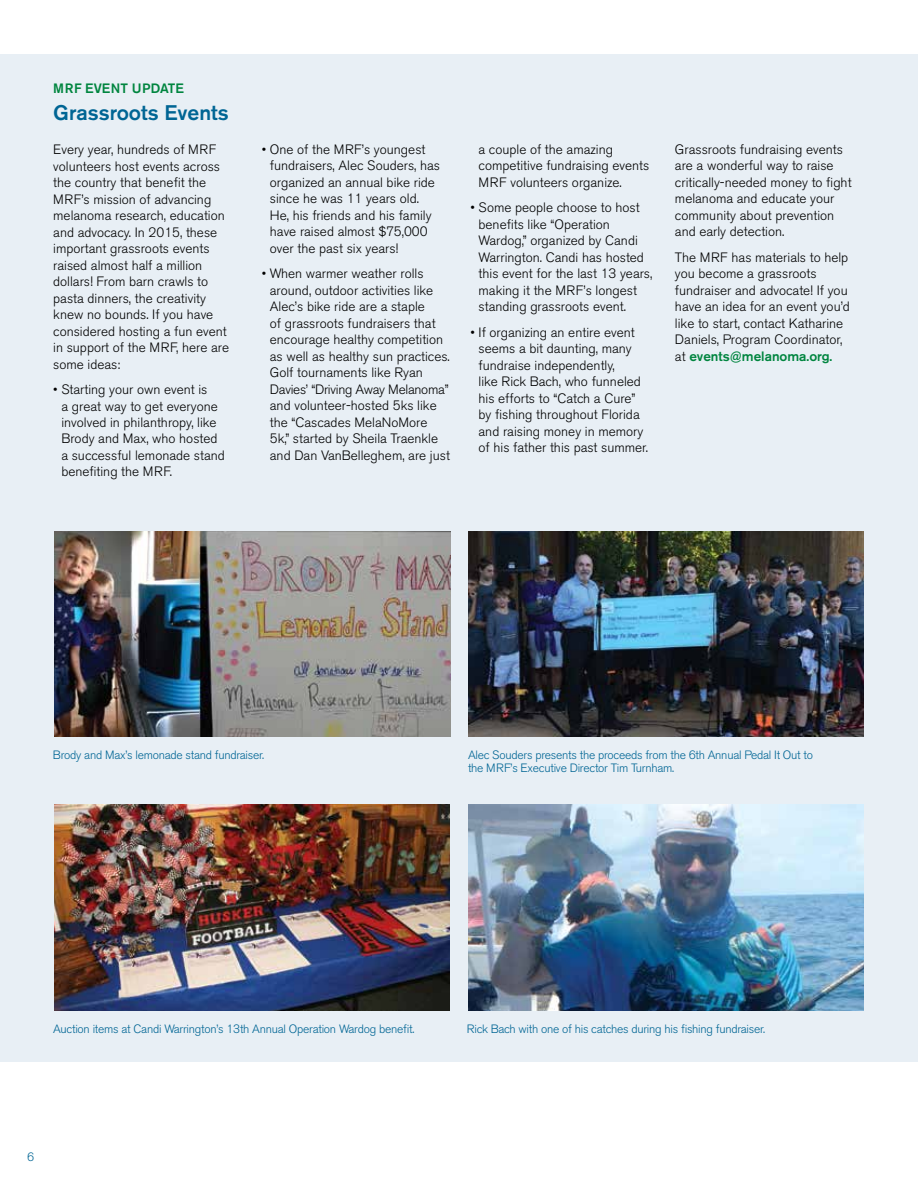
<style>
.page{position:relative;width:918px;height:1188px;background:#fff}
.page>*{position:absolute;margin:0;border:0;box-sizing:border-box;transform-origin:0 0}
.t1{font:500 21px "Akzidenz Grotesk BE";color:#006594}
.t2{font:300 13.5px/16.5px "Akzidenz Grotesk BE";color:#000}
.t3{font:500 13.5px "Akzidenz Grotesk BE";color:#00853f}
.t4{font:300 12px/13.5px "Akzidenz Grotesk BE";letter-spacing:-.02em;color:#006594}
.s1{font-weight:500;color:#00853f}
</style>
<div class="page">
<div style="left:0;top:54px;width:918px;height:1008px;background:#e8eff5"></div>
<img style="left:468px;top:531px;width:396px;height:206px">
<img style="left:54px;top:805px;width:396px;height:205px">
<img style="left:54px;top:531px;width:396px;height:206px">
<img style="left:468px;top:805px;width:396px;height:205px">
<p class="t3" style="left:53px;top:80px;width:132px">MRF EVENT UPDATE</p>
<h1 class="t1" style="left:53px;top:100px;width:177px">Grassroots Events</h1>
<p class="t2" style="left:53px;top:141px;width:177px">Every year, hundreds of MRF volunteers host events across the country that benefit the<br>MRF’s mission of advancing melanoma research, education and advocacy. In 2015, these important grassroots events raised almost half a million dollars! From barn crawls to pasta dinners, the creativity knew no bounds. If you have considered hosting a fun event in support of the MRF, here are some ideas:</p>
<p class="t2" style="left:61px;top:381px;width:165px;text-indent:-8px">• Starting your own event is<br>a great way to get everyone involved in philanthropy, like<br>Brody and Max, who hosted a successful lemonade stand benefiting the MRF.</p>
<p class="t2" style="left:270px;top:141px;width:172px;text-indent:-8px">• One of the MRF’s youngest fundraisers, Alec Souders, has organized an annual bike ride since he was 11 years old.<br>He, his friends and his family have raised almost $75,000 over the past six years!</p>
<p class="t2" style="left:270px;top:266px;width:182px;text-indent:-8px">• When warmer weather rolls around, outdoor activities like<br>Alec’s bike ride are a staple<br>of grassroots fundraisers that encourage healthy competition as well as healthy sun practices.<br>Golf tournaments like Ryan<br>Davies’ “Driving Away Melanoma” and volunteer-hosted 5ks like the “Cascades MelaNoMore<br>5k,” started by Sheila Traenkle and Dan VanBelleghem, are just</p>
<p class="t2" style="left:479px;top:141px;width:172px">a couple of the amazing competitive fundraising events<br>MRF volunteers organize.</p>
<p class="t2" style="left:479px;top:200px;width:175px;text-indent:-8px">• Some people choose to host benefits like “Operation<br>Wardog,” organized by Candi<br>Warrington. Candi has hosted this event for the last 13 years, making it the MRF’s longest standing grassroots event.</p>
<p class="t2" style="left:479px;top:324px;width:171px;text-indent:-8px">• If organizing an entire event seems a bit daunting, many fundraise independently,<br>like Rick Bach, who funneled his efforts to “Catch a Cure” by fishing throughout Florida and raising money in memory of his father this past summer.</p>
<p class="t2" style="left:675px;top:141px;width:178px">Grassroots fundraising events are a wonderful way to raise critically-needed money to fight melanoma and educate your community about prevention and early detection.</p>
<p class="t2" style="left:675px;top:249px;width:177px">The MRF has materials to help you become a grassroots fundraiser and advocate! If you have an idea for an event you’d like to start, contact Katharine<br>Daniels, Program Coordinator, at <span class="s1">events@melanoma.org.</span></p>
<p class="t4" style="left:53px;top:748px;width:213px">Brody and Max’s lemonade stand fundraiser.</p>
<p class="t4" style="left:468px;top:748px;width:347px">Alec Souders presents the proceeds from the 6th Annual Pedal It Out to the MRF’s Executive Director Tim Turnham.</p>
<p class="t4" style="left:53px;top:1022px;width:363px">Auction items at Candi Warrington’s 13th Annual Operation Wardog benefit.</p>
<p class="t4" style="left:27px;top:1150px;width:8px">6</p>
<p class="t4" style="left:467px;top:1022px;width:300px">Rick Bach with one of his catches during his fishing fundraiser.</p>
</div>
